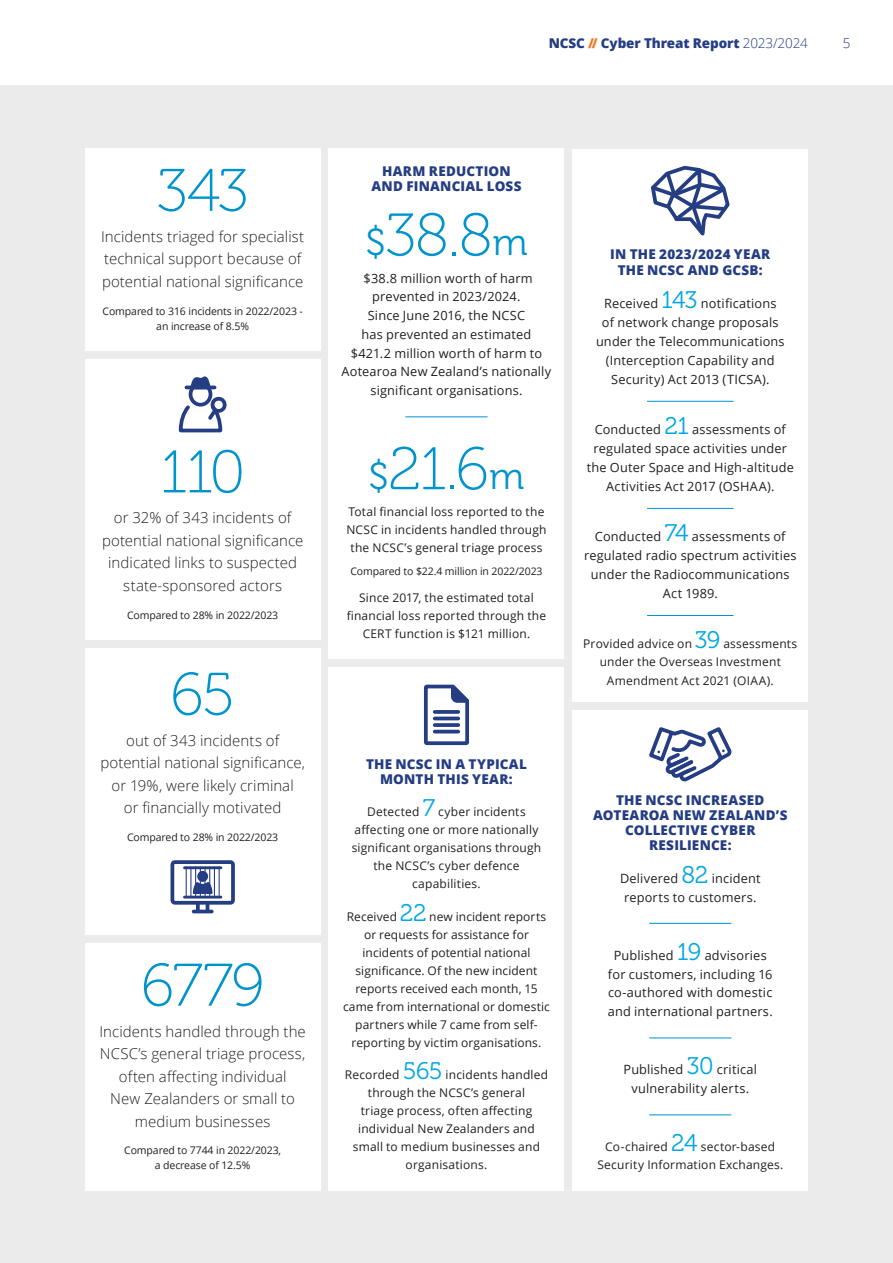
<style>
.page{position:relative;width:893px;height:1263px;background:#fff}
.page>*{position:absolute;margin:0;border:0;box-sizing:border-box;transform-origin:0 0}
.t1{font:60px "Museo 100";letter-spacing:-.03em;color:#0093cc}
.t2{font:300 15px/22.5px "Open Sans";letter-spacing:.005em;color:#231f20;text-align:center}
.t3{font:800 13.5px/15.1px "Open Sans";letter-spacing:.015em;color:#253d83;text-align:center}
.t4{font:800 13.5px "Open Sans";letter-spacing:-.01em;color:#253d83}
.t5{font:300 13.5px "Open Sans";color:#253d83}
.t6{font:12.75px/19px "Open Sans";letter-spacing:.015em;color:#231f20;text-align:center}
.t7{font:12px/18px "Open Sans";letter-spacing:.015em;color:#231f20;text-align:center}
.t8{font:10.5px/15px "Open Sans";letter-spacing:-.01em;color:#231f20;text-align:center}
.s1{color:#f47723}
.s2{font-weight:300}
.s3{font-family:"Museo 300";font-size:37.5px}
.s4{font-family:"Museo 300";font-size:24px;color:#00a7e1}
</style>
<div class="page">
<div style="left:0;top:85px;width:893px;height:1178px;background:#ebebeb"></div>
<div style="left:85px;top:359px;width:235px;height:281px;background:#fff"></div>
<svg style="left:178px;top:376px;width:49px;height:57px"></svg>
<div style="left:85px;top:944px;width:235px;height:247px;background:#fff"></div>
<div style="left:85px;top:648px;width:235px;height:287px;background:#fff"></div>
<hr style="left:194px;top:910px;width:18px;height:3px;background:#253d83">
<div style="left:170px;top:860px;width:65px;height:45px;border:4px solid #253d83;border-radius:3px"></div>
<svg style="left:196px;top:903px;width:4px;height:7px"></svg>
<svg style="left:206px;top:903px;width:3px;height:7px"></svg>
<svg style="left:186px;top:869px;width:34px;height:26px"></svg>
<hr style="left:184px;top:866px;width:37px;height:3px;background:#253d83">
<hr style="left:184px;top:896px;width:37px;height:2px;background:#253d83">
<div style="left:85px;top:149px;width:235px;height:202px;background:#fff"></div>
<div style="left:573px;top:149px;width:235px;height:553px;background:#fff"></div>
<hr style="left:647px;top:401px;width:86px;height:1px;background:#0093cc">
<hr style="left:647px;top:508px;width:86px;height:1px;background:#0093cc">
<hr style="left:647px;top:615px;width:86px;height:1px;background:#0093cc">
<svg style="left:651px;top:165px;width:79px;height:71px"></svg>
<div style="left:573px;top:710px;width:235px;height:481px;background:#fff"></div>
<hr style="left:649px;top:923px;width:82px;height:1px;background:#0093cc">
<hr style="left:649px;top:1037px;width:82px;height:1px;background:#0093cc">
<hr style="left:649px;top:1114px;width:82px;height:1px;background:#0093cc">
<svg style="left:649px;top:727px;width:83px;height:55px"></svg>
<div style="left:329px;top:668px;width:235px;height:523px;background:#fff"></div>
<svg style="left:424px;top:684px;width:45px;height:62px"></svg>
<svg style="left:435px;top:710px;width:23px;height:4px"></svg>
<hr style="left:435px;top:717px;width:23px;height:3px;background:#253d83">
<svg style="left:435px;top:723px;width:23px;height:4px"></svg>
<hr style="left:435px;top:730px;width:23px;height:3px;background:#253d83">
<div style="left:329px;top:149px;width:235px;height:510px;background:#fff"></div>
<hr style="left:405px;top:416px;width:83px;height:1px;background:#0093cc">
<p class="t4" style="left:549px;top:33px;width:261px">NCSC <span class="s1">//</span> Cyber Threat Report <span class="s2">2023/2024</span></p>
<p class="t5" style="left:843px;top:34px;width:9px">5</p>
<h1 class="t1" style="left:157px;top:158px;width:93px">343</h1>
<p class="t2" style="left:101px;top:225px;width:205px;text-align:left">Incidents triaged for specialist technical support because of potential national significance</p>
<p class="t8" style="left:103px;top:303px;width:202px">Compared to 316 incidents in 2022/2023 - an increase of 8.5%</p>
<h1 class="t1" style="left:160px;top:440px;width:87px">110</h1>
<p class="t2" style="left:102px;top:506px;width:203px">or 32% of 343 incidents of potential national significance indicated links to suspected state-sponsored actors</p>
<p class="t8" style="left:127px;top:607px;width:153px">Compared to 28% in 2022/2023</p>
<h1 class="t1" style="left:170px;top:662px;width:66px">65</h1>
<p class="t2" style="left:100px;top:729px;width:206px">out of 343 incidents of potential national significance, or 19%, were likely criminal<br>or financially motivated</p>
<p class="t8" style="left:127px;top:829px;width:153px">Compared to 28% in 2022/2023</p>
<h1 class="t1" style="left:141px;top:953px;width:125px">6779</h1>
<p class="t2" style="left:100px;top:1019px;width:208px">Incidents handled through the<br>NCSC’s general triage process, often affecting individual<br>New Zealanders or small to medium businesses</p>
<p class="t8" style="left:124px;top:1143px;width:158px">Compared to 7744 in 2022/2023, a decrease of 12.5%</p>
<p class="t3" style="left:371px;top:163px;width:151px">HARM REDUCTION<br>AND FINANCIAL LOSS</p>
<h1 class="t1" style="left:365px;top:203px;width:164px"><span class="s3">$</span>38.8<span class="s3">m</span></h1>
<p class="t6" style="left:342px;top:268px;width:211px">$38.8 million worth of harm prevented in 2023/2024.<br>Since June 2016, the NCSC<br>has prevented an estimated $421.2 million worth of harm to<br>Aotearoa New Zealand’s nationally significant organisations.</p>
<h1 class="t1" style="left:369px;top:437px;width:157px"><span class="s3">$</span>21.6<span class="s3">m</span></h1>
<p class="t7" style="left:346px;top:502px;width:202px">Total financial loss reported to the<br>NCSC in incidents handled through the NCSC’s general triage process</p>
<p class="t8" style="left:350px;top:564px;width:194px">Compared to $22.4 million in 2022/2023</p>
<p class="t7" style="left:347px;top:588px;width:201px">Since 2017, the estimated total financial loss reported through the<br>CERT function is $121 million.</p>
<p class="t3" style="left:366px;top:755px;width:162px">THE NCSC IN A TYPICAL<br>MONTH THIS YEAR:</p>
<p class="t7" style="left:352px;top:802px;width:191px">Detected <span class="s4">7</span> cyber incidents affecting one or more nationally significant organisations through the NCSC’s cyber defence capabilities.</p>
<p class="t7" style="left:343px;top:907px;width:208px">Received <span class="s4">22</span> new incident reports or requests for assistance for incidents of potential national significance. Of the new incident reports received each month, 15 came from international or domestic partners while 7 came from self&shy;reporting by victim organisations.</p>
<p class="t7" style="left:345px;top:1065px;width:205px">Recorded <span class="s4">565</span> incidents handled through the NCSC’s general<br>triage process, often affecting individual New Zealanders and small to medium businesses and organisations.</p>
<p class="t3" style="left:610px;top:246px;width:162px">IN THE 2023/2024 YEAR<br>THE NCSC AND GCSB:</p>
<p class="t6" style="left:596px;top:293px;width:190px">Received <span class="s4">143</span> notifications<br>of network change proposals under the Telecommunications (Interception Capability and<br>Security) Act 2013 (TICSA).</p>
<p class="t6" style="left:587px;top:419px;width:209px">Conducted <span class="s4">21</span> assessments of regulated space activities under the Outer Space and High-altitude<br>Activities Act 2017 (OSHAA).</p>
<p class="t6" style="left:584px;top:526px;width:214px">Conducted <span class="s4">74</span> assessments of regulated radio spectrum activities under the Radiocommunications<br>Act 1989.</p>
<p class="t7" style="left:583px;top:634px;width:216px">Provided advice on <span class="s4">39</span> assessments under the Overseas Investment<br>Amendment Act 2021 (OIAA).</p>
<p class="t3" style="left:593px;top:792px;width:196px">THE NCSC INCREASED<br>AOTEAROA NEW ZEALAND’S<br>COLLECTIVE CYBER<br>RESILIENCE:</p>
<p class="t6" style="left:620px;top:868px;width:142px">Delivered <span class="s4">82</span> incident reports to customers.</p>
<p class="t6" style="left:608px;top:945px;width:166px">Published <span class="s4">19</span> advisories for customers, including 16 co-authored with domestic and international partners.</p>
<p class="t6" style="left:623px;top:1060px;width:135px">Published <span class="s4">30</span> critical vulnerability alerts.</p>
<p class="t7" style="left:597px;top:1137px;width:187px">Co-chaired <span class="s4">24</span> sector-based<br>Security Information Exchanges.</p>
</div>
